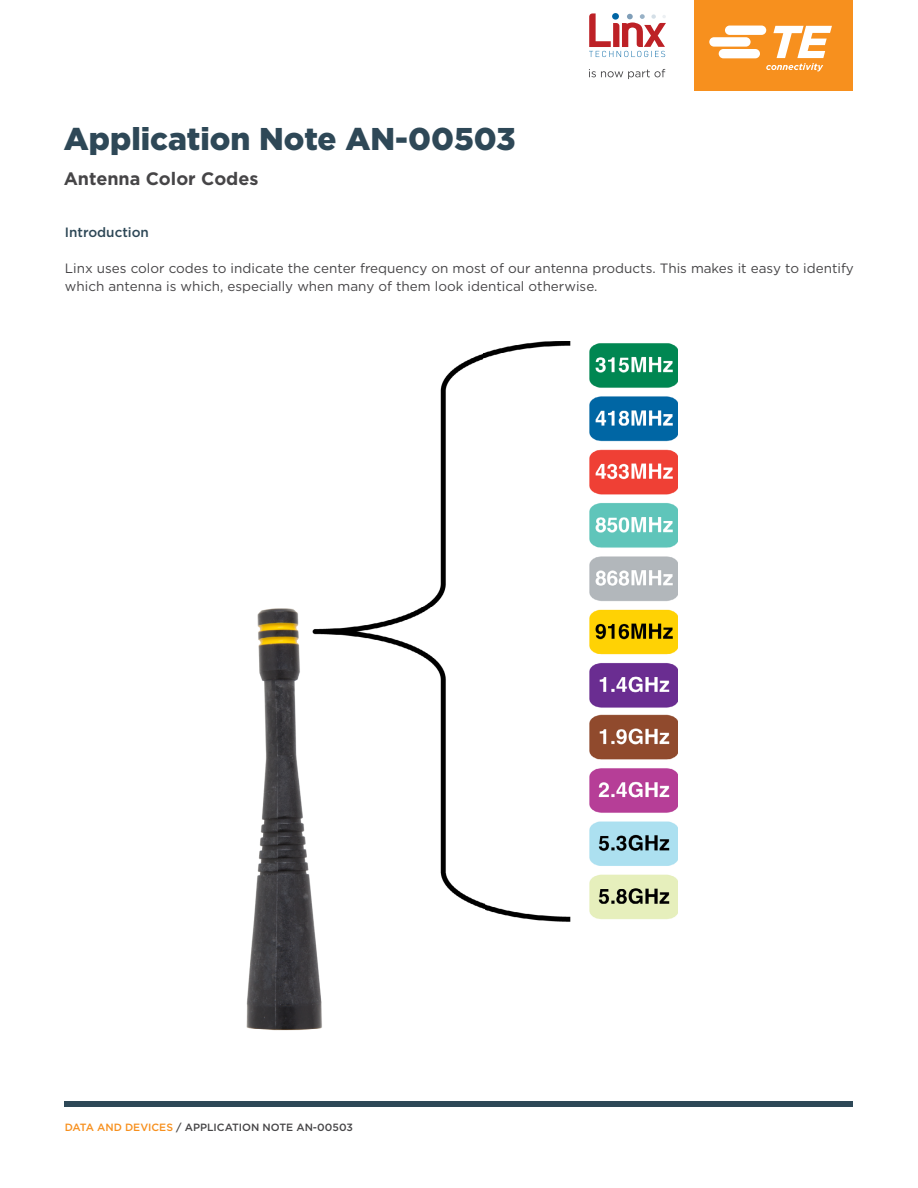
<style>
.page{position:relative;width:918px;height:1188px;background:#fff}
.page>*{position:absolute;margin:0;border:0;box-sizing:border-box;transform-origin:0 0}
.t1{font:900 31.5px "Gotham";color:#2e4857}
.t2{font:700 18px "Gotham";color:#464547}
.t3{font:13.5px/18px "Gotham";color:#464547}
.t4{font:500 13.5px "Gotham";color:#2e4857}
.t5{font:500 10.5px "Gotham";color:#464547}
.s1{color:#f7901e}
</style>
<div class="page">
<div style="left:65px;top:1101px;width:788px;height:6px;background:#2e4857"></div>
<div style="left:694px;top:0;width:159px;height:91px;background:#f7901e"></div>
<svg style="left:709px;top:26px;width:123px;height:45px"></svg>
<svg style="left:589px;top:69px;width:76px;height:10px"></svg>
<svg style="left:589px;top:13px;width:77px;height:44px"></svg>
<div style="left:612px;top:13px;width:7px;height:7px;background:#0065a4;border-radius:50%"></div>
<img style="left:246px;top:342px;width:432px;height:689px">
<h1 class="t1" style="left:64px;top:118px;width:454px">Application Note AN-00503</h1>
<h2 class="t2" style="left:64px;top:167px;width:196px">Antenna Color Codes</h2>
<p class="t4" style="left:65px;top:224px;width:86px">Introduction</p>
<p class="t3" style="left:65px;top:259px;width:791px">Linx uses color codes to indicate the center frequency on most of our antenna products. This makes it easy to identify which antenna is which, especially when many of them look identical otherwise.</p>
<p class="t5" style="left:65px;top:1120px;width:290px"><span class="s1">DATA AND DEVICES</span> / APPLICATION NOTE AN-00503</p>
</div>
